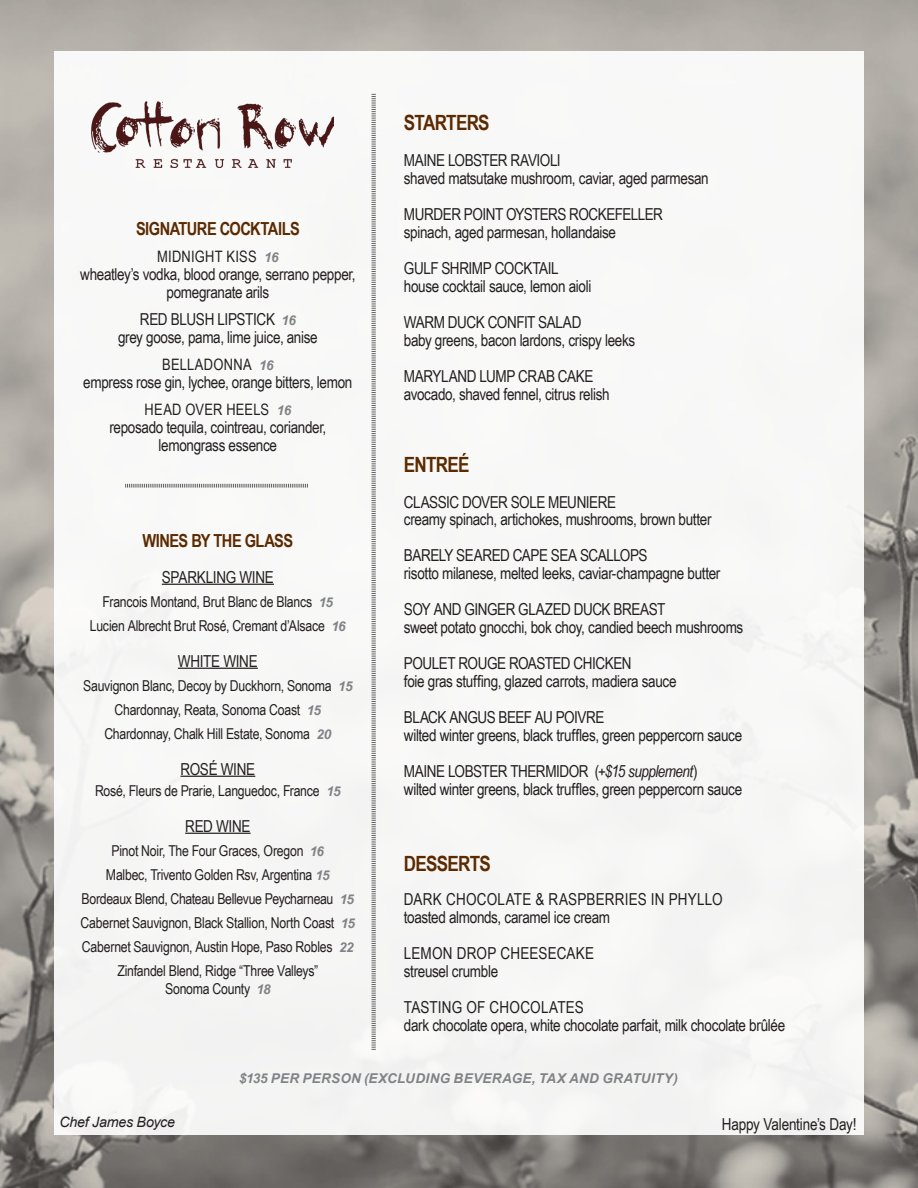
<style>
.page{position:relative;width:918px;height:1188px;background:#fff}
.page>*{position:absolute;margin:0;border:0;box-sizing:border-box;transform-origin:0 0}
.t1{font:700 21px "Arial Narrow";letter-spacing:-.035em;color:#5b2a00}
.t2{font:700 18px "Arial Narrow";letter-spacing:-.03em;color:#5b2a00}
.t3{font:16.5px "Arial Narrow";letter-spacing:-.02em;color:#231f20}
.t4{font:16.5px "Arial Narrow";letter-spacing:.01em;color:#231f20}
.t5{font:16.5px "Arial Narrow";letter-spacing:.015em;color:#231f20}
.t6{font:15.75px "Arial Narrow";letter-spacing:.015em;color:#231f20}
.t7{font:15px "Arial Narrow";letter-spacing:-.015em;color:#231f20}
.t8{font:italic 14.25px "Arial";letter-spacing:-.015em;color:#231f20}
.t9{font:italic 700 13.5px "Arial";letter-spacing:.025em;color:#808285}
.s1{font-family:"Arial";font-weight:700;font-style:italic;font-size:13.5px;color:#808285}
.s2{font-style:italic}
</style>
<div class="page">
<img style="left:0;top:0;width:918px;height:1188px">
<div style="left:54px;top:52px;width:810px;height:1083px;background:#f8f8f7"></div>
<svg style="left:371px;top:94px;width:5px;height:956px"></svg>
<svg style="left:125px;top:484px;width:183px;height:4px"></svg>
<img style="left:91px;top:102px;width:242px;height:65px">
<hr style="left:162px;top:584px;width:112px;height:1px;background:#231f20">
<hr style="left:178px;top:668px;width:80px;height:1px;background:#231f20">
<hr style="left:180px;top:776px;width:75px;height:1px;background:#231f20">
<hr style="left:185px;top:833px;width:66px;height:1px;background:#231f20">
<p class="t2" style="left:136px;top:215px;width:165px">SIGNATURE COCKTAILS</p>
<p class="t6" style="left:157px;top:244px;width:123px">MIDNIGHT KISS <span class="s1">16</span></p>
<p class="t3" style="left:80px;top:262px;width:277px">wheatley’s vodka, blood orange, serrano pepper,</p>
<p class="t3" style="left:167px;top:280px;width:104px">pomegranate arils</p>
<p class="t3" style="left:140px;top:307px;width:157px">RED BLUSH LIPSTICK <span class="s1">16</span></p>
<p class="t3" style="left:118px;top:325px;width:201px">grey goose, pama, lime juice, anise</p>
<p class="t6" style="left:162px;top:352px;width:113px">BELLADONNA <span class="s1">16</span></p>
<p class="t3" style="left:83px;top:370px;width:271px">empress rose gin, lychee, orange bitters, lemon</p>
<p class="t6" style="left:145px;top:397px;width:148px">HEAD OVER HEELS <span class="s1">16</span></p>
<p class="t3" style="left:109px;top:415px;width:219px">reposado tequila, cointreau, coriander,</p>
<p class="t3" style="left:159px;top:433px;width:120px">lemongrass essence</p>
<p class="t2" style="left:143px;top:527px;width:152px">WINES BY THE GLASS</p>
<p class="t3" style="left:162px;top:565px;width:114px">SPARKLING WINE</p>
<p class="t7" style="left:103px;top:590px;width:232px">Francois Montand, Brut Blanc de Blancs <span class="s1">15</span></p>
<p class="t7" style="left:90px;top:614px;width:257px">Lucien Albrecht Brut Rosé, Cremant d’Alsace <span class="s1">16</span></p>
<p class="t3" style="left:178px;top:649px;width:81px">WHITE WINE</p>
<p class="t7" style="left:83px;top:674px;width:271px">Sauvignon Blanc, Decoy by Duckhorn, Sonoma <span class="s1">15</span></p>
<p class="t7" style="left:115px;top:698px;width:208px">Chardonnay, Reata, Sonoma Coast <span class="s1">15</span></p>
<p class="t7" style="left:104px;top:722px;width:229px">Chardonnay, Chalk Hill Estate, Sonoma <span class="s1">20</span></p>
<p class="t3" style="left:180px;top:757px;width:76px">ROSÉ WINE</p>
<p class="t7" style="left:95px;top:779px;width:247px">Rosé, Fleurs de Prarie, Languedoc, France <span class="s1">15</span></p>
<p class="t3" style="left:185px;top:814px;width:67px">RED WINE</p>
<p class="t7" style="left:112px;top:839px;width:214px">Pinot Noir, The Four Graces, Oregon <span class="s1">16</span></p>
<p class="t7" style="left:106px;top:863px;width:225px">Malbec, Trivento Golden Rsv, Argentina <span class="s1">15</span></p>
<p class="t7" style="left:82px;top:887px;width:274px">Bordeaux Blend, Chateau Bellevue Peycharneau <span class="s1">15</span></p>
<p class="t7" style="left:81px;top:911px;width:276px">Cabernet Sauvignon, Black Stallion, North Coast <span class="s1">15</span></p>
<p class="t7" style="left:82px;top:935px;width:273px">Cabernet Sauvignon, Austin Hope, Paso Robles <span class="s1">22</span></p>
<p class="t7" style="left:118px;top:959px;width:202px">Zinfandel Blend, Ridge “Three Valleys”</p>
<p class="t7" style="left:165px;top:977px;width:107px">Sonoma County <span class="s1">18</span></p>
<p class="t1" style="left:404px;top:107px;width:87px">STARTERS</p>
<p class="t3" style="left:404px;top:148px;width:158px">MAINE LOBSTER RAVIOLI</p>
<p class="t3" style="left:404px;top:166px;width:306px">shaved matsutake mushroom, caviar, aged parmesan</p>
<p class="t3" style="left:404px;top:202px;width:261px">MURDER POINT OYSTERS ROCKEFELLER</p>
<p class="t3" style="left:404px;top:220px;width:214px">spinach, aged parmesan, hollandaise</p>
<p class="t3" style="left:404px;top:256px;width:156px">GULF SHRIMP COCKTAIL</p>
<p class="t3" style="left:404px;top:274px;width:189px">house cocktail sauce, lemon aioli</p>
<p class="t3" style="left:404px;top:310px;width:179px">WARM DUCK CONFIT SALAD</p>
<p class="t3" style="left:404px;top:328px;width:233px">baby greens, bacon lardons, crispy leeks</p>
<p class="t3" style="left:404px;top:364px;width:191px">MARYLAND LUMP CRAB CAKE</p>
<p class="t3" style="left:404px;top:382px;width:207px">avocado, shaved fennel, citrus relish</p>
<p class="t1" style="left:404px;top:449px;width:67px">ENTREÉ</p>
<p class="t3" style="left:404px;top:490px;width:214px">CLASSIC DOVER SOLE MEUNIERE</p>
<p class="t3" style="left:404px;top:507px;width:309px">creamy spinach, artichokes, mushrooms, brown butter</p>
<p class="t3" style="left:404px;top:543px;width:245px">BARELY SEARED CAPE SEA SCALLOPS</p>
<p class="t3" style="left:404px;top:561px;width:318px">risotto milanese, melted leeks, caviar-champagne butter</p>
<p class="t3" style="left:404px;top:597px;width:263px">SOY AND GINGER GLAZED DUCK BREAST</p>
<p class="t3" style="left:404px;top:615px;width:341px">sweet potato gnocchi, bok choy, candied beech mushrooms</p>
<p class="t3" style="left:404px;top:651px;width:229px">POULET ROUGE ROASTED CHICKEN</p>
<p class="t3" style="left:404px;top:669px;width:274px">foie gras stuffing, glazed carrots, madiera sauce</p>
<p class="t3" style="left:404px;top:705px;width:202px">BLACK ANGUS BEEF AU POIVRE</p>
<p class="t3" style="left:404px;top:723px;width:340px">wilted winter greens, black truffles, green peppercorn sauce</p>
<p class="t3" style="left:404px;top:759px;width:295px">MAINE LOBSTER THERMIDOR (+<span class="s2">$15 supplement</span>)</p>
<p class="t3" style="left:404px;top:777px;width:340px">wilted winter greens, black truffles, green peppercorn sauce</p>
<p class="t1" style="left:404px;top:847px;width:89px">DESSERTS</p>
<p class="t5" style="left:404px;top:887px;width:320px">DARK CHOCOLATE &amp; RASPBERRIES IN PHYLLO</p>
<p class="t3" style="left:404px;top:905px;width:208px">toasted almonds, caramel ice cream</p>
<p class="t4" style="left:404px;top:941px;width:192px">LEMON DROP CHEESECAKE</p>
<p class="t3" style="left:404px;top:959px;width:96px">streusel crumble</p>
<p class="t4" style="left:404px;top:995px;width:181px">TASTING OF CHOCOLATES</p>
<p class="t3" style="left:404px;top:1013px;width:383px">dark chocolate opera, white chocolate parfait, milk chocolate brûlée</p>
<p class="t9" style="left:239px;top:1069px;width:440px">$135 PER PERSON (EXCLUDING BEVERAGE, TAX AND GRATUITY)</p>
<p class="t8" style="left:59px;top:1113px;width:117px">Chef James Boyce</p>
<p class="t3" style="left:722px;top:1112px;width:136px">Happy Valentine’s Day!</p>
</div>
